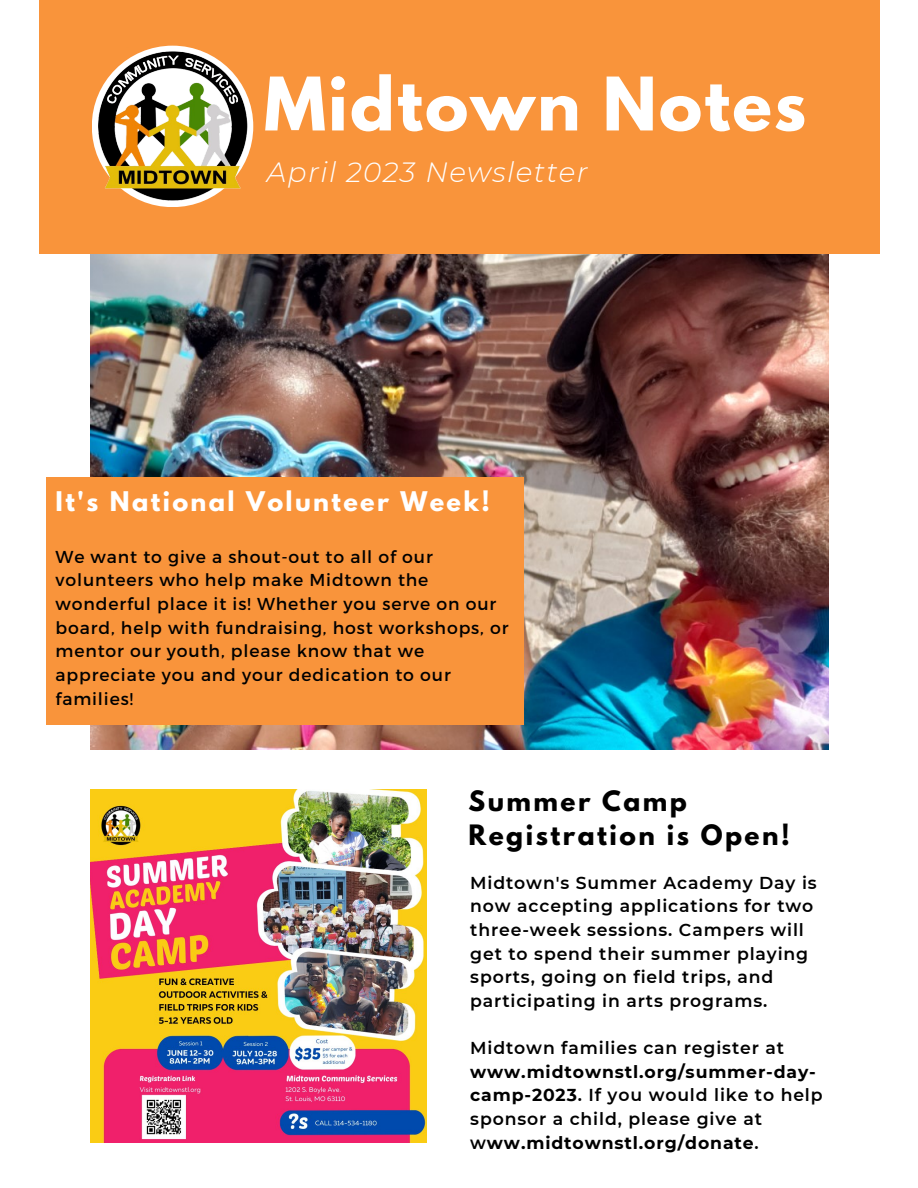
<style>
.page{position:relative;width:918px;height:1188px;background:#fff}
.page>*{position:absolute;margin:0;border:0;box-sizing:border-box;transform-origin:0 0}
.t1{font:700 65.4px "League Spartan";letter-spacing:.035em;color:#fff}
.t2{font:italic 300 27.75px "Montserrat";letter-spacing:.05em;color:#fff}
.t3{font:700 24.9px/33.8px "League Spartan";letter-spacing:.1em;color:#000}
.t4{font:700 24px "League Spartan";letter-spacing:.1em;color:#fff}
.t5{font:17.25px/23.7px "Montserrat";letter-spacing:.05em;color:#000}
.t6{font:600 17.25px/23.7px "Montserrat";letter-spacing:.05em;color:#000}
.t7{font:700 17.25px/23.7px "Montserrat";letter-spacing:.05em;color:#000}
.s1{font-weight:600}
</style>
<div class="page">
<img style="left:90px;top:253px;width:738px;height:497px">
<div style="left:39px;top:0;width:840px;height:253px;background:#f9943b"></div>
<img style="left:91px;top:790px;width:336px;height:352px">
<img style="left:93px;top:48px;width:160px;height:157px">
<div style="left:46px;top:477px;width:478px;height:248px;background:#f9943b"></div>
<h1 class="t1" style="left:264px;top:72px;width:544px">Midtown Notes</h1>
<h2 class="t2" style="left:267px;top:155px;width:322px">April 2023 Newsletter</h2>
<h3 class="t4" style="left:56px;top:490px;width:436px">It's National Volunteer Week!</h3>
<p class="t5" style="left:56px;top:544px;width:454px">We want to give a shout-out to all of our volunteers who help make Midtown the wonderful place it is! Whether you serve on our board, help with fundraising, host workshops, or mentor our youth, please know that we appreciate you and your dedication to our families!</p>
<h3 class="t3" style="left:468px;top:787px;width:323px">Summer Camp<br>Registration is Open!</h3>
<p class="t6" style="left:470px;top:871px;width:348px">Midtown's Summer Academy Day is now accepting applications for two three-week sessions. Campers will get to spend their summer playing sports, going on field trips, and participating in arts programs.</p>
<p class="t6" style="left:470px;top:1036px;width:315px">Midtown families can register at</p>
<p class="t7" style="left:470px;top:1060px;width:354px">www.midtownstl.org/summer-day&shy;camp-2023<span class="s1">. If you would like to help sponsor a child, please give at w</span>ww.midtownstl.org/donate<span class="s1">.</span></p>
</div>
